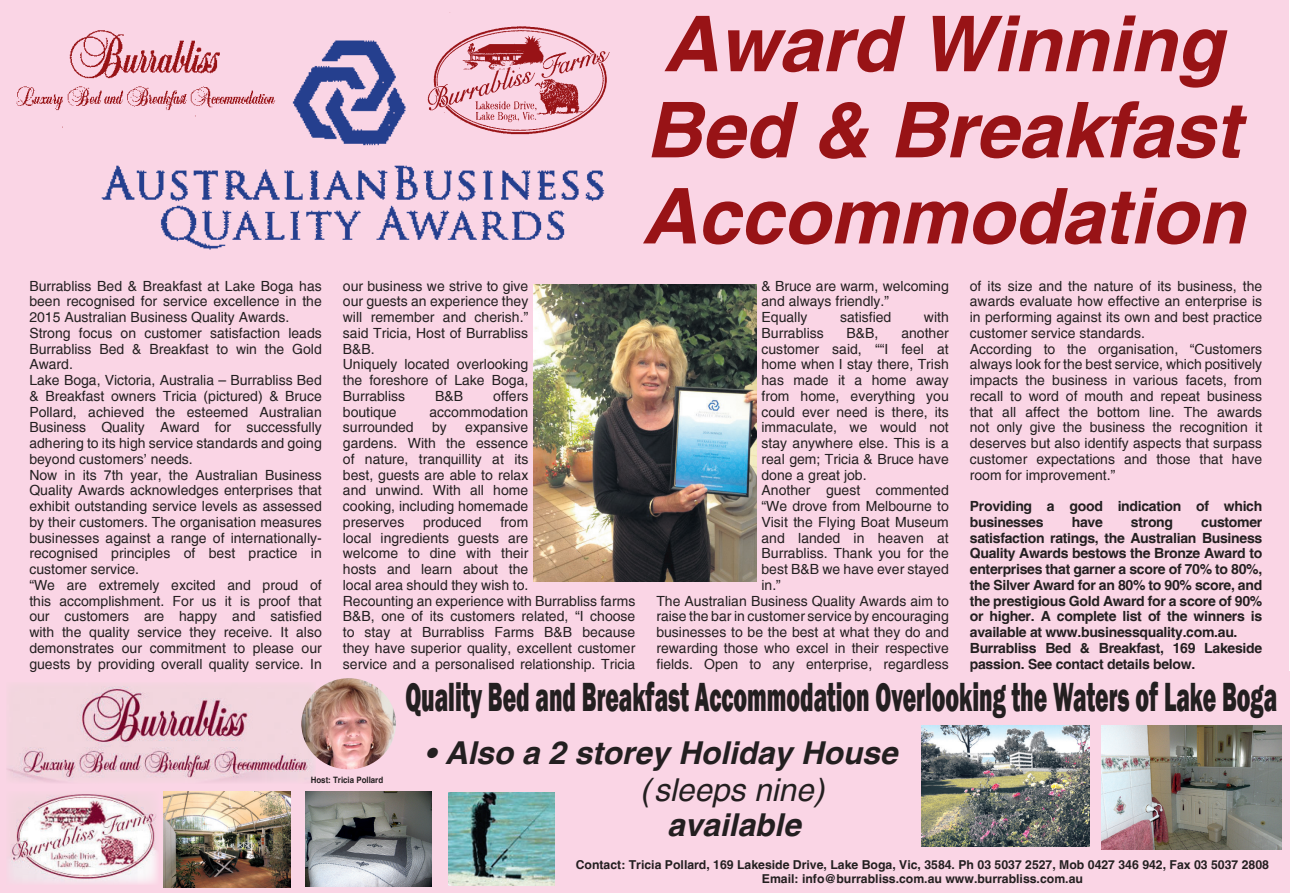
<style>
.page{position:relative;width:1290px;height:893px;background:#fff}
.page>*{position:absolute;margin:0;border:0;box-sizing:border-box;transform-origin:0 0}
.t1{font:italic 700 77px/86.1px "Helvetica";color:#981316}
.t2{font:800 41.82px "Franklin Gothic";color:#231f20;scale:.55 1}
.t3{font:italic 700 31.5px/36.9px "Helvetica";color:#231f20}
.t4{font:14px/15.8px "Helvetica";color:#231f20;text-align:justify}
.t5{font:700 14px/15.8px "Helvetica";letter-spacing:-.02em;color:#231f20}
.t6{font:700 12.25px "Helvetica";color:#231f20}
.t7{font:700 8.75px "Helvetica";color:#231f20;scale:.9 1}
.s1{font-weight:400}
</style>
<div class="page">
<div style="left:1px;top:1px;width:1288px;height:891px;background:#fad5e5"></div>
<div style="left:0;top:671px;width:1290px;height:222px;background:#fad5e5"></div>
<img style="left:448px;top:793px;width:106px;height:93px">
<img style="left:7px;top:686px;width:306px;height:96px">
<img style="left:10px;top:794px;width:147px;height:90px">
<img style="left:301px;top:678px;width:95px;height:91px">
<img style="left:1101px;top:725px;width:181px;height:124px">
<img style="left:306px;top:792px;width:125px;height:94px">
<img style="left:164px;top:792px;width:126px;height:95px">
<img style="left:921px;top:725px;width:168px;height:122px">
<img style="left:101px;top:40px;width:504px;height:210px">
<img style="left:534px;top:285px;width:222px;height:297px">
<img style="left:418px;top:12px;width:192px;height:131px">
<img style="left:0;top:24px;width:279px;height:118px">
<p class="t4" style="left:29px;top:278px;width:294px">Burrabliss Bed &amp; Breakfast at Lake Boga has been recognised for service excellence in the 2015 Australian Business Quality Awards.</p>
<p class="t4" style="left:29px;top:325px;width:294px">Strong focus on customer satisfaction leads Burrabliss Bed &amp; Breakfast to win the Gold Award.</p>
<p class="t4" style="left:29px;top:373px;width:294px">Lake Boga, Victoria, Australia – Burrabliss Bed &amp; Breakfast owners Tricia (pictured) &amp; Bruce Pollard, achieved the esteemed Australian Business Quality Award for successfully adhering to its high service standards and going beyond customers’ needs.</p>
<p class="t4" style="left:29px;top:467px;width:294px">Now in its 7th year, the Australian Business Quality Awards acknowledges enterprises that exhibit outstanding service levels as assessed by their customers. The organisation measures businesses against a range of internationally&shy;recognised principles of best practice in customer service.</p>
<p class="t4" style="left:29px;top:577px;width:294px">“We are extremely excited and proud of this accomplishment. For us it is proof that our customers are happy and satisfied with the quality service they receive. It also demonstrates our commitment to please our guests by providing overall quality service. In</p>
<p class="t1" style="left:641px;top:5px;width:605px">Award Winning<br>Bed &amp; Breakfast<br>Accommodation</p>
<p class="t4" style="left:343px;top:278px;width:187px">our business we strive to give our guests an experience they will remember and cherish.” said Tricia, Host of Burrabliss B&amp;B.</p>
<p class="t4" style="left:343px;top:357px;width:187px">Uniquely located overlooking the foreshore of Lake Boga, Burrabliss</p>
<p class="t4" style="left:435px;top:388px;width:30px">B&amp;B</p>
<p class="t4" style="left:493px;top:388px;width:37px">offers</p>
<p class="t4" style="left:343px;top:404px;width:55px">boutique</p>
<p class="t4" style="left:429px;top:404px;width:100px">accommodation</p>
<p class="t4" style="left:343px;top:420px;width:72px">surrounded</p>
<p class="t4" style="left:432px;top:420px;width:16px">by</p>
<p class="t4" style="left:343px;top:420px;width:187px;text-indent:122px">expansive gardens. With the essence of nature, tranquillity at its best, guests are able to relax and unwind. With all home cooking, including homemade preserves</p>
<p class="t4" style="left:343px;top:514px;width:187px;text-indent:157px">from local ingredients guests are welcome to dine with their hosts and learn about the local area should they wish to.</p>
<p class="t4" style="left:343px;top:593px;width:294px">Recounting an experience with Burrabliss farms B&amp;B, one of its customers related, “I choose to stay at Burrabliss Farms B&amp;B because they have superior quality, excellent customer service and a personalised relationship. Tricia</p>
<p class="t4" style="left:423px;top:514px;width:60px">produced</p>
<p class="t4" style="left:761px;top:278px;width:189px">&amp; Bruce are warm, welcoming and always friendly.”</p>
<p class="t4" style="left:761px;top:310px;width:47px">Equally</p>
<p class="t4" style="left:840px;top:310px;width:53px">satisfied</p>
<p class="t4" style="left:924px;top:310px;width:26px">with</p>
<p class="t4" style="left:761px;top:325px;width:64px">Burrabliss</p>
<p class="t4" style="left:846px;top:325px;width:33px">B&amp;B,</p>
<p class="t4" style="left:761px;top:325px;width:189px;text-indent:140px">another customer said, ““I feel at home when I stay there, Trish has made it a home away from home, everything you could ever need is there, its immaculate, we would not stay anywhere else. This is a real gem; Tricia &amp; Bruce have done a great job.</p>
<p class="t4" style="left:761px;top:483px;width:189px">Another guest commented “We drove from Melbourne to Visit the Flying Boat Museum and landed in heaven at Burrabliss. Thank you for the best B&amp;B we have ever stayed in.”</p>
<p class="t4" style="left:656px;top:593px;width:294px">The Australian Business Quality Awards aim to raise the bar in customer service by encouraging businesses to be the best at what they do and rewarding those who excel in their respective fields. Open to any enterprise, regardless</p>
<p class="t4" style="left:970px;top:278px;width:294px">of its size and the nature of its business, the awards evaluate how effective an enterprise is in performing against its own and best practice customer service standards.</p>
<p class="t4" style="left:970px;top:341px;width:294px">According to the organisation, “Customers always look for the best service, which positively impacts the business in various facets, from recall to word of mouth and repeat business that all affect the bottom line. The awards not only give the business the recognition it deserves but also identify aspects that surpass customer expectations and those that have room for improvement.”</p>
<p class="t5" style="left:970px;top:499px;width:294px">Providing a good indication of which businesses</p>
<p class="t5" style="left:1072px;top:515px;width:33px">have</p>
<p class="t5" style="left:1131px;top:515px;width:44px">strong</p>
<p class="t5" style="left:970px;top:515px;width:294px;text-align:justify;text-indent:231px">customer satisfaction ratings, the Australian Business Quality Awards bestows the Bronze Award to enterprises that garner a score of 70% to 80%, the Silver Award for an 80% to 90% score, and the prestigious Gold Award for a score of 90% or higher. A complete list of the winners is available at www.businessquality.com.au.</p>
<p class="t5" style="left:970px;top:641px;width:294px">Burrabliss Bed &amp; Breakfast, 169 Lakeside passion. See contact details below.</p>
<p class="t2" style="left:405px;top:670px;width:1586px">Quality Bed and Breakfast Accommodation Overlooking the Waters of Lake Boga</p>
<p class="t7" style="left:311px;top:774px;width:82px">Host: Tricia Pollard</p>
<p class="t3" style="left:643px;top:736px;width:255px;text-indent:-219px">• Also a 2 storey Holiday House <span class="s1">(sleeps nine)</span></p>
<p class="t3" style="left:667px;top:808px;width:135px">available</p>
<p class="t6" style="left:576px;top:857px;width:695px">Contact: Tricia Pollard, 169 Lakeside Drive, Lake Boga, Vic, 3584. Ph 03 5037 2527, Mob 0427 346 942, Fax 03 5037 2808</p>
<p class="t6" style="left:762px;top:871px;width:323px">Email: info@burrabliss.com.au www.burrabliss.com.au</p>
</div>
